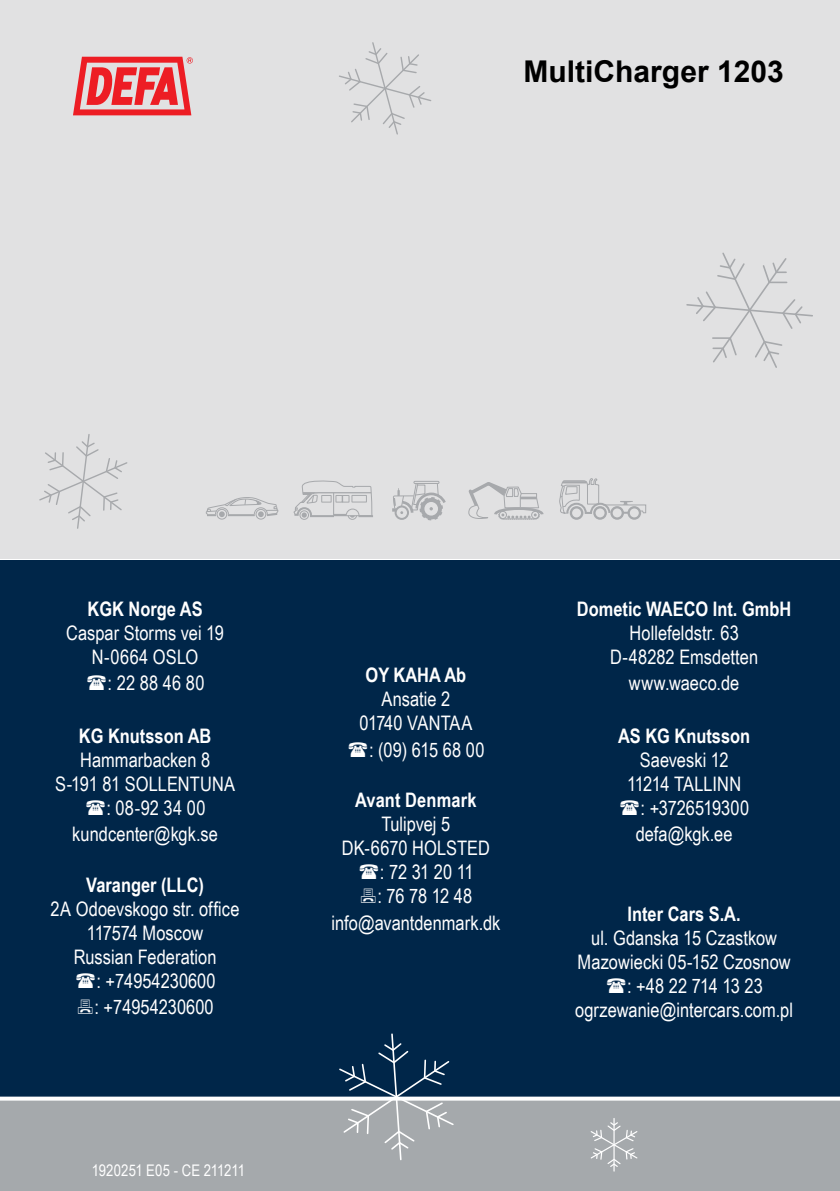
<style>
.page{position:relative;width:840px;height:1191px;background:#fff}
.page>*{position:absolute;margin:0;border:0;box-sizing:border-box;transform-origin:0 0}
.t1{font:700 30px "Arial";color:#000}
.t2{font:20px/24px "Arial Narrow";color:#fff;text-align:center}
.t3{font:700 20px "Arial Narrow";color:#fff}
.t4{font:16px "Arial Narrow";letter-spacing:-.01em;color:#fff}
</style>
<div class="page">
<div style="left:0;top:0;width:839px;height:558px;background:#e1e1e2"></div>
<div style="left:0;top:560px;width:839px;height:541px;background:#002649"></div>
<div style="left:0;top:1098px;width:839px;height:93px;background:#a5a9ac"></div>
<div style="left:413px;top:481px;width:26px;height:3px;border:1px solid #a7a9ac"></div>
<div style="left:216px;top:509px;width:11px;height:10px;border:1px solid #a7a9ac;border-radius:50%"></div>
<div style="left:255px;top:509px;width:11px;height:10px;border:1px solid #a7a9ac;border-radius:50%"></div>
<svg style="left:205px;top:497px;width:74px;height:21px"></svg>
<svg style="left:559px;top:478px;width:87px;height:42px"></svg>
<svg style="left:293px;top:480px;width:80px;height:40px"></svg>
<svg style="left:392px;top:482px;width:54px;height:38px"></svg>
<svg style="left:468px;top:482px;width:76px;height:38px"></svg>
<svg style="left:0;top:1096px;width:839px;height:4px;background:#d7dde2"></svg>
<hr style="left:613px;top:1118px;width:1px;height:53px;background:#fff">
<svg style="left:590px;top:1121px;width:47px;height:47px"></svg>
<svg style="left:337px;top:1033px;width:118px;height:128px"></svg>
<svg style="left:73px;top:57px;width:120px;height:58px"></svg>
<svg style="left:686px;top:252px;width:127px;height:116px"></svg>
<svg style="left:39px;top:434px;width:89px;height:95px"></svg>
<svg style="left:339px;top:42px;width:93px;height:93px"></svg>
<h1 class="t1" style="left:523px;top:52px;width:262px">MultiCharger 1203</h1>
<p class="t3" style="left:87px;top:593px;width:117px">KGK Norge AS</p>
<p class="t2" style="left:66px;top:620px;width:159px">Caspar Storms vei 19<br>N-0664 OSLO</p>
<p class="t2" style="left:107px;top:670px;width:98px">: 22 88 46 80</p>
<p class="t3" style="left:79px;top:721px;width:134px">KG Knutsson AB</p>
<p class="t2" style="left:80px;top:747px;width:131px">Hammarbacken 8</p>
<p class="t2" style="left:55px;top:771px;width:181px">S-191 81 SOLLENTUNA</p>
<p class="t2" style="left:106px;top:795px;width:101px">: 08-92 34 00</p>
<p class="t2" style="left:72px;top:821px;width:147px">kundcenter@kgk.se</p>
<p class="t3" style="left:86px;top:869px;width:119px">Varanger (LLC)</p>
<p class="t2" style="left:51px;top:896px;width:190px">2A Odoevskogo str. office</p>
<p class="t2" style="left:87px;top:920px;width:118px">117574 Moscow</p>
<p class="t2" style="left:74px;top:944px;width:144px">Russian Federation</p>
<p class="t2" style="left:96px;top:968px;width:121px">: +74954230600</p>
<p class="t2" style="left:94px;top:994px;width:121px">: +74954230600</p>
<p class="t4" style="left:92px;top:1158px;width:155px">1920251 E05 - CE 211211</p>
<p class="t3" style="left:365px;top:660px;width:102px">OY KAHA Ab</p>
<p class="t2" style="left:359px;top:686px;width:114px">Ansatie 2<br>01740 VANTAA</p>
<p class="t2" style="left:369px;top:737px;width:117px">: (09) 615 68 00</p>
<p class="t3" style="left:355px;top:785px;width:123px">Avant Denmark</p>
<p class="t2" style="left:381px;top:811px;width:70px">Tulipvej 5</p>
<p class="t2" style="left:342px;top:835px;width:149px">DK-6670 HOLSTED</p>
<p class="t2" style="left:379px;top:859px;width:95px">: 72 31 20 11</p>
<p class="t2" style="left:377px;top:883px;width:96px">: 76 78 12 48</p>
<p class="t2" style="left:331px;top:910px;width:170px">info@avantdenmark.dk</p>
<p class="t3" style="left:576px;top:593px;width:216px">Dometic WAECO Int. GmbH</p>
<p class="t2" style="left:609px;top:620px;width:149px">Hollefeldstr. 63<br>D-48282 Emsdetten</p>
<p class="t2" style="left:628px;top:670px;width:112px">www.waeco.de</p>
<p class="t3" style="left:617px;top:721px;width:134px">AS KG Knutsson</p>
<p class="t2" style="left:639px;top:747px;width:90px">Saeveski 12</p>
<p class="t2" style="left:626px;top:771px;width:102px">11214 TALLINN</p>
<p class="t2" style="left:640px;top:795px;width:110px">: +3726519300</p>
<p class="t2" style="left:635px;top:821px;width:98px">defa@kgk.ee</p>
<p class="t3" style="left:627px;top:898px;width:115px">Inter Cars S.A.</p>
<p class="t2" style="left:591px;top:925px;width:187px">ul. Gdanska 15 Czastkow</p>
<p class="t2" style="left:577px;top:949px;width:214px">Mazowiecki 05-152 Czosnow</p>
<p class="t2" style="left:626px;top:973px;width:137px">: +48 22 714 13 23</p>
<p class="t2" style="left:574px;top:997px;width:219px">ogrzewanie@intercars.com.pl</p>
</div>
